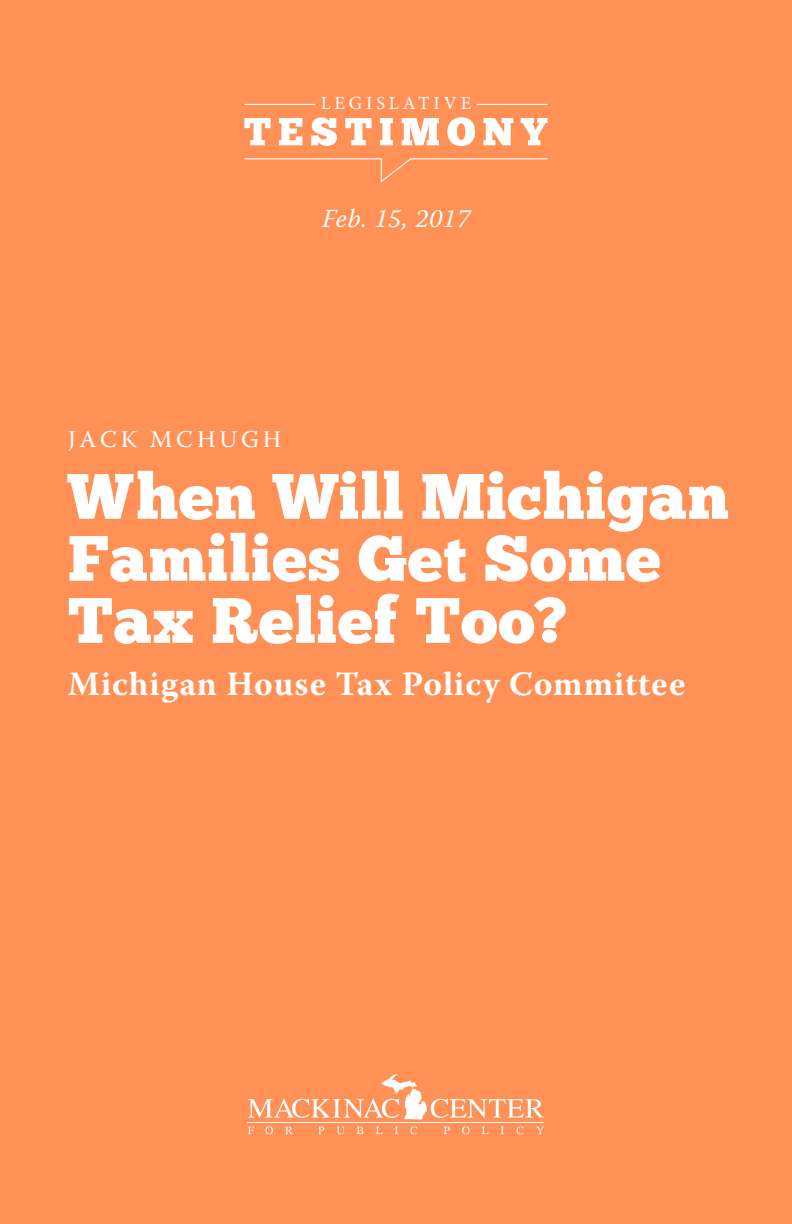
<style>
.page{position:relative;width:792px;height:1224px;background:#ff9157}
.page>*{position:absolute;margin:0;border:0;box-sizing:border-box;transform-origin:0 0}
.t1{font:64px/62px "Chunk Five";letter-spacing:.01em;color:#fff}
.Subtitle{font:700 34px "Warnock Pro";letter-spacing:.025em;color:#fff}
.Date{font:italic 26px "Warnock Pro";letter-spacing:.025em;color:#fff}
.Testifier{font:24px "Warnock Pro";letter-spacing:.16em;color:#fff}
.t2{font:18.6px "Minion Pro";letter-spacing:.21em;color:#fff}
</style>
<div class="page">
<svg style="left:248px;top:1127px;width:6px;height:7px"></svg>
<svg style="left:265px;top:1127px;width:8px;height:7px"></svg>
<svg style="left:285px;top:1127px;width:8px;height:7px"></svg>
<svg style="left:318px;top:1127px;width:6px;height:7px"></svg>
<svg style="left:337px;top:1127px;width:7px;height:7px"></svg>
<svg style="left:357px;top:1127px;width:6px;height:7px"></svg>
<svg style="left:376px;top:1127px;width:7px;height:7px"></svg>
<svg style="left:395px;top:1127px;width:3px;height:7px"></svg>
<svg style="left:410px;top:1127px;width:7px;height:7px"></svg>
<svg style="left:444px;top:1127px;width:6px;height:7px"></svg>
<svg style="left:462px;top:1127px;width:8px;height:7px"></svg>
<svg style="left:482px;top:1127px;width:7px;height:7px"></svg>
<svg style="left:501px;top:1127px;width:3px;height:7px"></svg>
<svg style="left:516px;top:1127px;width:7px;height:7px"></svg>
<svg style="left:536px;top:1127px;width:8px;height:7px"></svg>
<hr style="left:248px;top:1122px;width:296px;height:1px;background:#fff">
<svg style="left:248px;top:1074px;width:296px;height:45px"></svg>
<svg style="left:244px;top:103px;width:304px;height:43px"></svg>
<svg style="left:244px;top:158px;width:304px;height:25px"></svg>
<hr style="left:244px;top:104px;width:71px;height:1px;background:#fff">
<hr style="left:477px;top:104px;width:71px;height:1px;background:#fff">
<p class="t2" style="left:321px;top:91px;width:152px">LEGISLATIVE</p>
<p class="Date" style="left:322px;top:203px;width:149px">Feb. 15, 2017</p>
<p class="Testifier" style="left:68px;top:424px;width:215px">JACK MCHUGH</p>
<p class="t1" style="left:68px;top:466px;width:663px">When Will Michigan<br>Families Get Some<br>Tax Relief Too?</p>
<p class="Subtitle" style="left:68px;top:663px;width:619px">Michigan House Tax Policy Committee</p>
</div>
